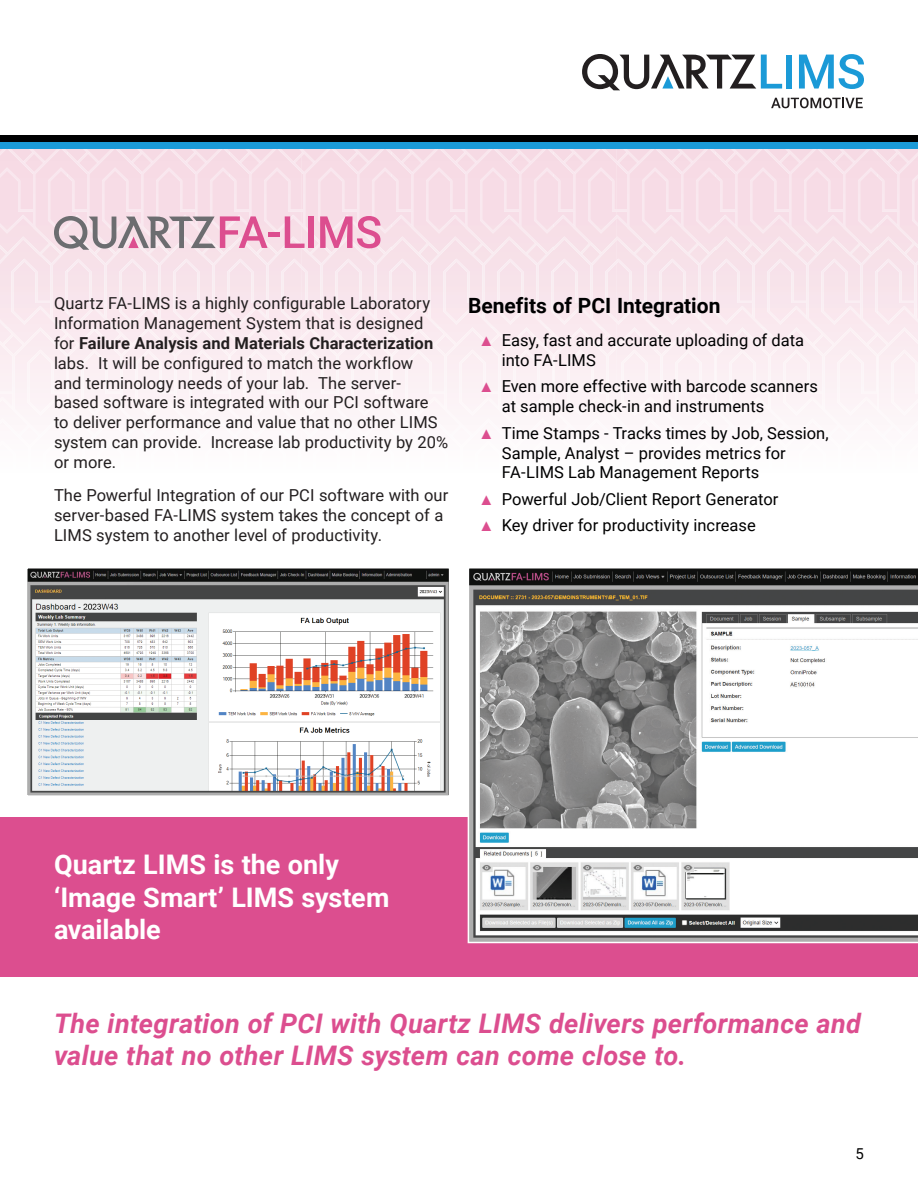
<style>
.page{position:relative;width:918px;height:1188px;background:#fff}
.page>*{position:absolute;margin:0;border:0;box-sizing:border-box;transform-origin:0 0}
.t1{font:italic 700 27px/32.4px "Roboto";letter-spacing:.01em;color:#dc4e8f}
.t2{font:700 27px/32.4px "Roboto";color:#fff}
.t3{font:700 21px "Roboto";color:#000001}
.t4{font:16.5px/19.8px "Roboto";color:#231f20}
.Bullets{font:16.5px/19.8px "Roboto";letter-spacing:.005em;color:#000001}
.t5{font:15px "Roboto";color:#000001}
.s1{font-weight:700}
.s2{font-family:"Andale Mono";color:#dc4e8f}
</style>
<div class="page">
<div style="left:0;top:817px;width:918px;height:159px;background:#dc4e8f"></div>
<svg style="left:0;top:148px;width:918px;height:261px"></svg>
<svg style="left:467px;top:568px;width:451px;height:376px"></svg>
<svg style="left:27px;top:568px;width:422px;height:228px"></svg>
<div style="left:0;top:142px;width:918px;height:6px;background:#1b9ad7"></div>
<div style="left:0;top:135px;width:918px;height:7px;background:#000001"></div>
<div style="left:786px;top:55px;width:6px;height:34px;background:#1b9ad7"></div>
<svg style="left:799px;top:54px;width:65px;height:35px"></svg>
<svg style="left:582px;top:54px;width:200px;height:36px"></svg>
<svg style="left:771px;top:98px;width:92px;height:10px"></svg>
<p class="t4" style="left:54px;top:293px;width:396px">Quartz FA-LIMS is a highly configurable Laboratory Information Management System that is designed<br>for <span class="s1">Failure Analysis and Materials Characterization </span>labs. It will be configured to match the workflow<br>and terminology needs of your lab. The server&shy;based software is integrated with our PCI software<br>to deliver performance and value that no other LIMS system can provide. Increase lab productivity by 20% or more.</p>
<p class="t4" style="left:54px;top:485px;width:396px">The Powerful Integration of our PCI software with our server-based FA-LIMS system takes the concept of a<br>LIMS system to another level of productivity.</p>
<p class="t3" style="left:468px;top:291px;width:254px">Benefits of PCI Integration</p>
<p class="Bullets" style="left:502px;top:330px;width:304px;text-indent:-20px"><span class="s2">▲</span> Easy, fast and accurate uploading of data into FA-LIMS</p>
<p class="Bullets" style="left:502px;top:376px;width:318px;text-indent:-20px"><span class="s2">▲</span> Even more effective with barcode scanners at sample check-in and instruments</p>
<p class="Bullets" style="left:502px;top:422px;width:329px;text-indent:-20px"><span class="s2">▲</span> Time Stamps - Tracks times by Job, Session,<br>Sample, Analyst – provides metrics for<br>FA-LIMS Lab Management Reports</p>
<p class="Bullets" style="left:482px;top:489px;width:299px"><span class="s2">▲</span> Powerful Job/Client Report Generator</p>
<p class="Bullets" style="left:482px;top:515px;width:276px"><span class="s2">▲</span> Key driver for productivity increase</p>
<p class="t2" style="left:54px;top:847px;width:337px">Quartz LIMS is the only ‘Image Smart’ LIMS system available</p>
<p class="t1" style="left:54px;top:1006px;width:809px">The integration of PCI with Quartz LIMS delivers performance and value that no other LIMS system can come close to.</p>
<p class="t5" style="left:856px;top:1143px;width:10px">5</p>
</div>
